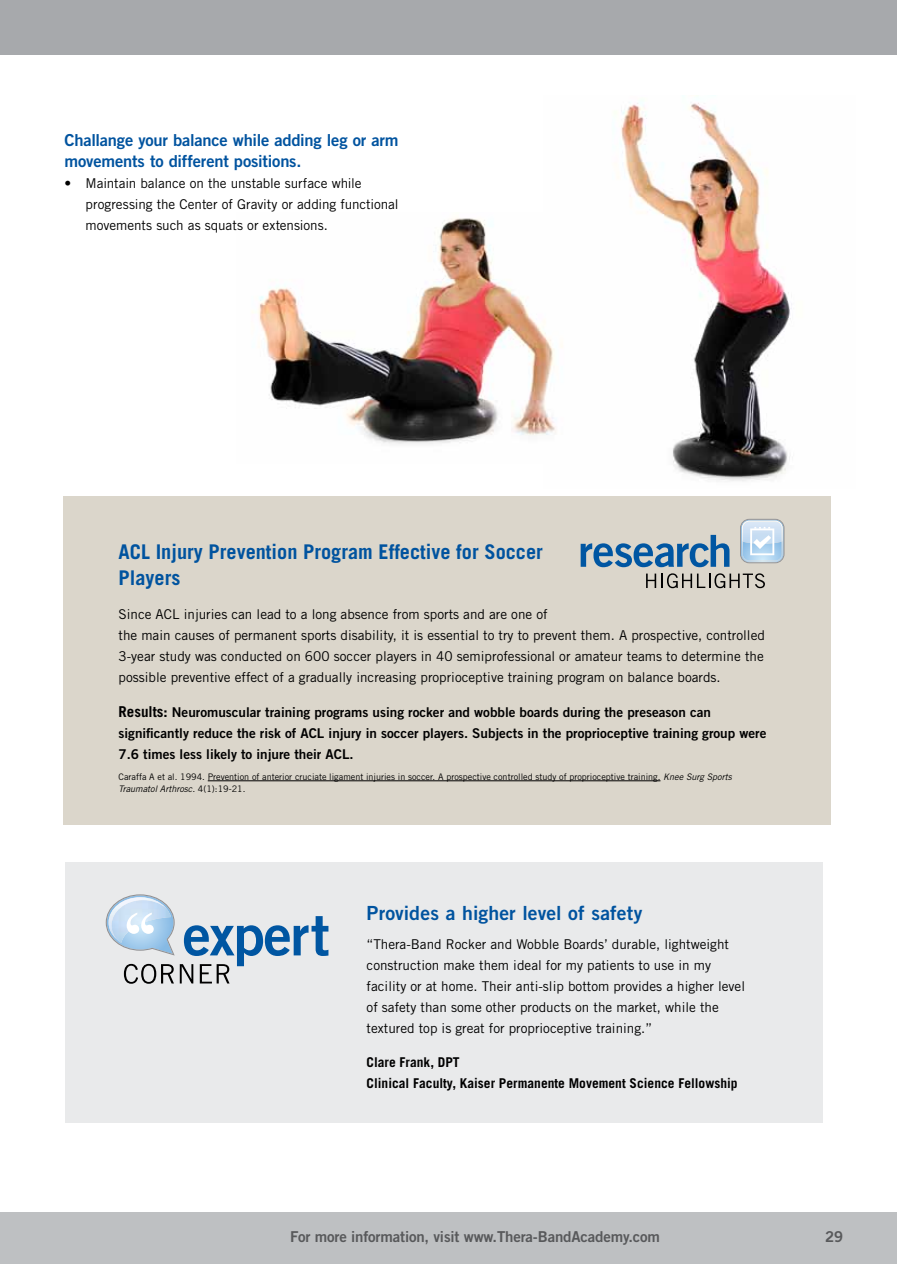
<style>
.page{position:relative;width:897px;height:1264px;background:#fff}
.page>*{position:absolute;margin:0;border:0;box-sizing:border-box;transform-origin:0 0}
.t1{font:700 20.25px/25.5px "Trade Gothic LT Std";color:#00539f}
.t2{font:19.5px "Trade Gothic LT Std Bd 2";letter-spacing:.005em;color:#00539f}
.t3{font:16.5px/21px "Trade Gothic LT Std Bd 2";letter-spacing:-.01em;color:#00539f}
.t4{font:15px "Trade Gothic LT Std Bd 2";letter-spacing:-.01em;color:#58595b}
.t5{font:13.5px/21px "Trade Gothic LT Std";color:#000}
.t6{font:13.5px/21px "Trade Gothic LT Std Bd 2";color:#000}
.t7{font:700 13.5px/21px "Trade Gothic LT Std";color:#000}
.t8{font:9px/12px "Trade Gothic LT Std";color:#000}
.s1{font-family:"Trade Gothic LT Std";font-weight:700;font-size:15px}
.s2{font-style:italic}
</style>
<div class="page">
<div style="left:63px;top:496px;width:767px;height:328px;background:#dbd6cb"></div>
<svg style="left:740px;top:519px;width:44px;height:44px;background:#c5d9ea"></svg>
<svg style="left:580px;top:535px;width:149px;height:32px"></svg>
<svg style="left:646px;top:573px;width:118px;height:15px"></svg>
<hr style="left:208px;top:780px;width:452px;height:1px;background:#000">
<div style="left:0;top:0;width:896px;height:54px;background:#a7a9ac"></div>
<div style="left:65px;top:862px;width:758px;height:260px;background:#e9eaeb"></div>
<svg style="left:106px;top:894px;width:222px;height:89px"></svg>
<img style="left:621px;top:103px;width:171px;height:378px">
<img style="left:252px;top:218px;width:311px;height:226px">
<div style="left:0;top:1212px;width:896px;height:52px;background:#bec0c2"></div>
<p class="t3" style="left:65px;top:129px;width:335px">Challange your balance while adding leg or arm movements to different positions.</p>
<p class="t5" style="left:86px;top:173px;width:314px;text-indent:-21px">• Maintain balance on the unstable surface while progressing the Center of Gravity or adding functional movements such as squats or extensions.</p>
<h1 class="t1" style="left:118px;top:539px;width:426px">ACL Injury Prevention Program Effective for Soccer<br>Players</h1>
<p class="t5" style="left:118px;top:604px;width:648px">Since ACL injuries can lead to a long absence from sports and are one of<br>the main causes of permanent sports disability, it is essential to try to prevent them. A prospective, controlled 3-year study was conducted on 600 soccer players in 40 semiprofessional or amateur teams to determine the possible preventive effect of a gradually increasing proprioceptive training program on balance boards.</p>
<p class="t6" style="left:118px;top:701px;width:649px"><span class="s1">Results:</span> Neuromuscular training programs using rocker and wobble boards during the preseason can significantly reduce the risk of ACL injury in soccer players. Subjects in the proprioceptive training group were<br>7.6 times less likely to injure their ACL.</p>
<p class="t8" style="left:118px;top:770px;width:614px">Caraffa A et al. 1994. Prevention of anterior cruciate ligament injuries in soccer. A prospective controlled study of proprioceptive training. <span class="s2">Knee Surg Sports<br>Traumatol Arthrosc.</span> 4(1):19-21.</p>
<h2 class="t2" style="left:366px;top:901px;width:277px">Provides a higher level of safety</h2>
<p class="t5" style="left:366px;top:933px;width:380px">“Thera-Band Rocker and Wobble Boards’ durable, lightweight construction make them ideal for my patients to use in my facility or at home. Their anti-slip bottom provides a higher level of safety than some other products on the market, while the textured top is great for proprioceptive training.”</p>
<p class="t7" style="left:366px;top:1051px;width:372px">Clare Frank, DPT<br>Clinical Faculty, Kaiser Permanente Movement Science Fellowship</p>
<p class="t4" style="left:290px;top:1227px;width:371px">For more information, visit www.Thera-BandAcademy.com</p>
<p class="t4" style="left:824px;top:1227px;width:20px">29</p>
</div>
